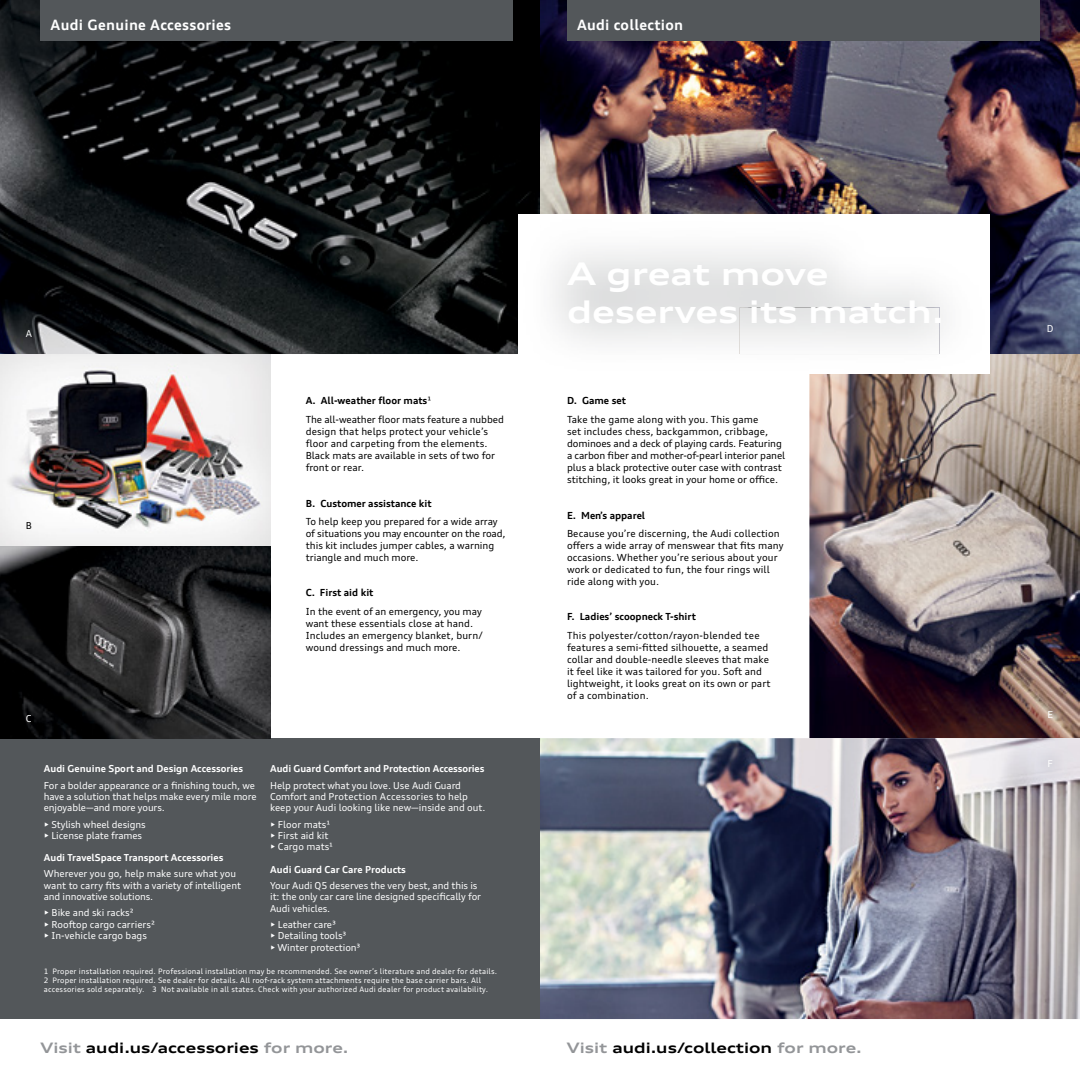
<style>
.page{position:relative;width:1080px;height:1080px;background:#fff}
.page>*{position:absolute;margin:0;border:0;box-sizing:border-box;transform-origin:0 0}
.t1{font:700 expanded 31.2px/37.5px "Audi Type";color:#fff}
.t2{font:700 expanded 14.4px "Audi Type";color:#000}
.t3{font:700 14.25px "Audi Type";letter-spacing:.02em;color:#fff}
.t4{font:9.75px/12px "Audi Type";letter-spacing:.01em;color:#000}
.t5{font:700 9.75px "Audi Type";color:#000}
.t6{font:9.75px/18.5px "Audi Type";letter-spacing:-.01em;color:#000}
.t7{font:9.6px/11.4px "Audi Type";letter-spacing:-.01em;color:#fff}
.t8{font:700 9.6px "Audi Type";color:#fff}
.t9{font:9.6px "Audi Type";color:#000}
.t10{font:7.5px/9px "Audi Type";letter-spacing:.02em;color:#fff}
.s1{font-weight:700}
.s2{color:#939598}
</style>
<div class="page">
<div style="left:0;top:738px;width:540px;height:281px;background:#53575a"></div>
<img style="left:0;top:354px;width:271px;height:384px">
<img style="left:809px;top:354px;width:271px;height:384px">
<img style="left:0;top:0;width:1080px;height:354px">
<img style="left:540px;top:738px;width:540px;height:281px">
<div style="left:40px;top:0;width:473px;height:40px;background:#53575a"></div>
<div style="left:567px;top:0;width:473px;height:40px;background:#53575a"></div>
<img style="left:1036px;top:748px;width:27px;height:29px">
<img style="left:519px;top:214px;width:470px;height:140px">
<img style="left:809px;top:354px;width:180px;height:19px">
<img style="left:640px;top:214px;width:300px;height:94px">
<img style="left:740px;top:307px;width:200px;height:47px">
<h3 class="t3" style="left:51px;top:16px;width:182px">Audi Genuine Accessories</h3>
<h3 class="t3" style="left:577px;top:16px;width:107px">Audi collection</h3>
<p class="t7" style="left:26px;top:328px;width:8px">A</p>
<h1 class="t1" style="left:567px;top:255px;width:379px">A great move deserves its match.</h1>
<p class="t9" style="left:26px;top:519px;width:8px">B</p>
<p class="t6" style="left:306px;top:392px;width:200px"><span class="s1">A. All-weather floor mats</span>¹<br>The all-weather floor mats feature a nubbed</p>
<p class="t4" style="left:306px;top:425px;width:191px">design that helps protect your vehicle’s floor and carpeting from the elements.<br>Black mats are available in sets of two for front or rear.</p>
<p class="t5" style="left:306px;top:497px;width:128px">B. Customer assistance kit</p>
<p class="t4" style="left:306px;top:516px;width:202px">To help keep you prepared for a wide array of situations you may encounter on the road, this kit includes jumper cables, a warning triangle and much more.</p>
<p class="t5" style="left:306px;top:587px;width:69px">C. First aid kit</p>
<p class="t4" style="left:306px;top:605px;width:179px">In the event of an emergency, you may want these essentials close at hand.<br>Includes an emergency blanket, burn/ wound dressings and much more.</p>
<p class="t7" style="left:26px;top:712px;width:7px">C</p>
<p class="t8" style="left:44px;top:763px;width:201px">Audi Genuine Sport and Design Accessories</p>
<p class="t7" style="left:44px;top:779px;width:214px">For a bolder appearance or a finishing touch, we have a solution that helps make every mile more enjoyable—and more yours.</p>
<p class="t7" style="left:44px;top:818px;width:103px">• Stylish wheel designs</p>
<p class="t7" style="left:44px;top:830px;width:100px">• License plate frames</p>
<p class="t8" style="left:44px;top:852px;width:181px">Audi TravelSpace Transport Accessories</p>
<p class="t7" style="left:44px;top:868px;width:199px">Wherever you go, help make sure what you want to carry fits with a variety of intelligent and innovative solutions.</p>
<p class="t7" style="left:44px;top:907px;width:92px">• Bike and ski racks²</p>
<p class="t7" style="left:44px;top:919px;width:113px">• Rooftop cargo carriers²</p>
<p class="t7" style="left:44px;top:930px;width:105px">• In-vehicle cargo bags</p>
<p class="t8" style="left:270px;top:763px;width:216px">Audi Guard Comfort and Protection Accessories</p>
<p class="t7" style="left:270px;top:779px;width:217px">Help protect what you love. Use Audi Guard<br>Comfort and Protection Accessories to help keep your Audi looking like new—inside and out.</p>
<p class="t7" style="left:270px;top:818px;width:62px">• Floor mats¹</p>
<p class="t7" style="left:270px;top:830px;width:60px">• First aid kit</p>
<p class="t7" style="left:270px;top:841px;width:64px">• Cargo mats¹</p>
<p class="t8" style="left:270px;top:863px;width:137px">Audi Guard Car Care Products</p>
<p class="t7" style="left:270px;top:880px;width:212px">Your Audi Q5 deserves the very best, and this is it: the only car care line designed specifically for<br>Audi vehicles.</p>
<p class="t7" style="left:270px;top:919px;width:67px">• Leather care³</p>
<p class="t7" style="left:270px;top:930px;width:78px">• Detailing tools³</p>
<p class="t7" style="left:270px;top:941px;width:92px">• Winter protection³</p>
<p class="t10" style="left:44px;top:967px;width:455px">1 Proper installation required. Professional installation may be recommended. See owner’s literature and dealer for details.<br>2 Proper installation required. See dealer for details. All roof-rack system attachments require the base carrier bars. All accessories sold separately. 3 Not available in all states. Check with your authorized Audi dealer for product availability.</p>
<p class="t5" style="left:567px;top:395px;width:60px">D. Game set</p>
<p class="t4" style="left:567px;top:413px;width:220px">Take the game along with you. This game<br>set includes chess, backgammon, cribbage, dominoes and a deck of playing cards. Featuring a carbon fiber and mother-of-pearl interior panel plus a black protective outer case with contrast stitching, it looks great in your home or office.</p>
<p class="t5" style="left:567px;top:509px;width:80px">E. Men’s apparel</p>
<p class="t4" style="left:567px;top:528px;width:218px">Because you’re discerning, the Audi collection offers a wide array of menswear that fits many occasions. Whether you’re serious about your work or dedicated to fun, the four rings will ride along with you.</p>
<p class="t5" style="left:567px;top:611px;width:130px">F. Ladies’ scoopneck T-shirt</p>
<p class="t4" style="left:567px;top:629px;width:205px">This polyester/cotton/rayon-blended tee features a semi-fitted silhouette, a seamed collar and double-needle sleeves that make it feel like it was tailored for you. Soft and lightweight, it looks great on its own or part of a combination.</p>
<h2 class="t2" style="left:40px;top:1039px;width:310px"><span class="s2">Visit</span> audi.us/accessories <span class="s2">for more.</span></h2>
<h2 class="t2" style="left:567px;top:1039px;width:296px"><span class="s2">Visit</span> audi.us/collection <span class="s2">for more.</span></h2>
<p class="t7" style="left:1047px;top:323px;width:8px">D</p>
<p class="t7" style="left:1047px;top:708px;width:7px">E</p>
<p class="t7" style="left:1047px;top:758px;width:7px">F</p>
</div>
